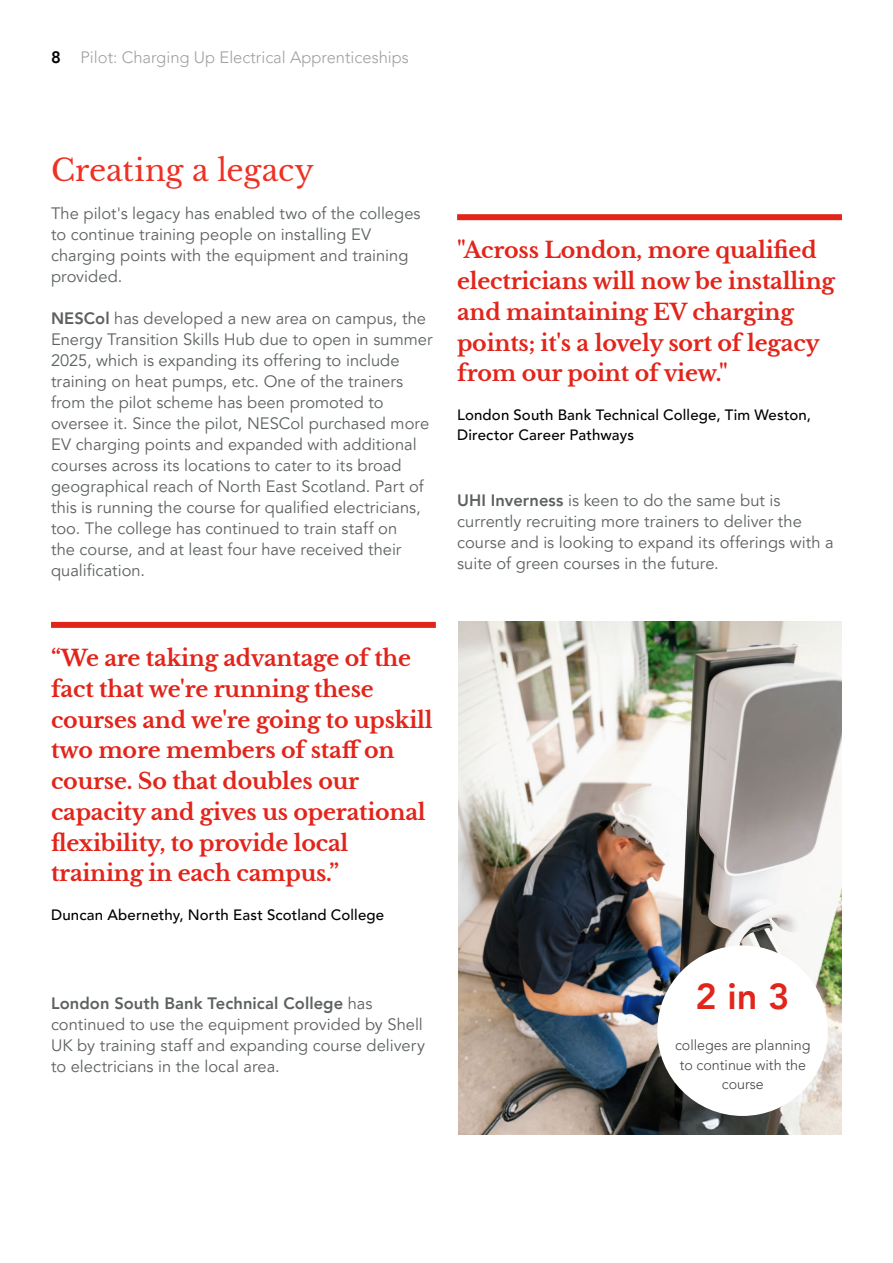
<style>
.page{position:relative;width:893px;height:1263px;background:#fff}
.page>*{position:absolute;margin:0;border:0;box-sizing:border-box;transform-origin:0 0}
.H2_Secondary_Headline_Avenir_Heavy_Colou{font:800 36px "Avenir LT Pro";color:#e1251b}
.t1{font:30px "Libre Baskerville";letter-spacing:-.005em;color:#ee3124}
.Large_Pull_quote_Baskerville_Bold_Black{font:700 22.2px/30.8px "Libre Baskerville";letter-spacing:-.01em;color:#e1251b}
.Body_Text{font:16.5px/21px "Avenir LT Pro";color:#5d6162}
.t2{font:300 16.5px "Avenir LT Pro";color:#a09fa0}
.t3{font:500 15px/19.5px "Avenir LT Pro";letter-spacing:.01em;color:#000}
.Body_Copy_Avenir_Light_No_indent{font:300 14.25px/19.5px "Avenir LT Pro";color:#414042;text-align:center}
.s1{font-weight:800;color:#000}
.s2{font-weight:800}
</style>
<div class="page">
<div style="left:51px;top:622px;width:385px;height:6px;background:#e1251b"></div>
<div style="left:457px;top:214px;width:385px;height:6px;background:#e1251b"></div>
<img style="left:458px;top:621px;width:384px;height:513px">
<div style="left:657px;top:945px;width:171px;height:171px;background:#fff;border-radius:50%"></div>
<p class="t2" style="left:51px;top:47px;width:359px"><span class="s1">8</span> Pilot: Charging Up Electrical Apprenticeships</p>
<h2 class="t1" style="left:51px;top:152px;width:265px">Creating a legacy</h2>
<p class="Body_Text" style="left:51px;top:203px;width:371px">The pilot's legacy has enabled two of the colleges to continue training people on installing EV charging points with the equipment and training provided.</p>
<p class="Body_Text" style="left:51px;top:308px;width:383px"><span class="s2">NESCol</span> has developed a new area on campus, the Energy Transition Skills Hub due to open in summer 2025, which is expanding its offering to include training on heat pumps, etc. One of the trainers from the pilot scheme has been promoted to oversee it. Since the pilot, NESCol purchased more EV charging points and expanded with additional courses across its locations to cater to its broad geographical reach of North East Scotland. Part of this is running the course for qualified electricians, too. The college has continued to train staff on<br>the course, and at least four have received their qualification.</p>
<p class="Large_Pull_quote_Baskerville_Bold_Black" style="left:457px;top:235px;width:379px">"Across London, more qualified electricians will now be installing and maintaining EV charging points; it's a lovely sort of legacy from our point of view."</p>
<p class="t3" style="left:457px;top:406px;width:355px">London South Bank Technical College, Tim Weston,<br>Director Career Pathways</p>
<p class="Body_Text" style="left:457px;top:490px;width:378px"><span class="s2">UHI Inverness</span> is keen to do the same but is currently recruiting more trainers to deliver the course and is looking to expand its offerings with a suite of green courses in the future.</p>
<p class="Large_Pull_quote_Baskerville_Bold_Black" style="left:51px;top:643px;width:383px">“We are taking advantage of the fact that we're running these courses and we're going to upskill two more members of staff on course. So that doubles our capacity and gives us operational flexibility, to provide local training in each campus.”</p>
<p class="t3" style="left:51px;top:906px;width:335px">Duncan Abernethy, North East Scotland College</p>
<p class="Body_Text" style="left:51px;top:993px;width:375px"><span class="s2">London South Bank Technical College</span> has continued to use the equipment provided by Shell UK by training staff and expanding course delivery to electricians in the local area.</p>
<p class="H2_Secondary_Headline_Avenir_Heavy_Colou" style="left:696px;top:975px;width:95px">2 in 3</p>
<p class="Body_Copy_Avenir_Light_No_indent" style="left:675px;top:1035px;width:137px">colleges are planning to continue with the course</p>
</div>
